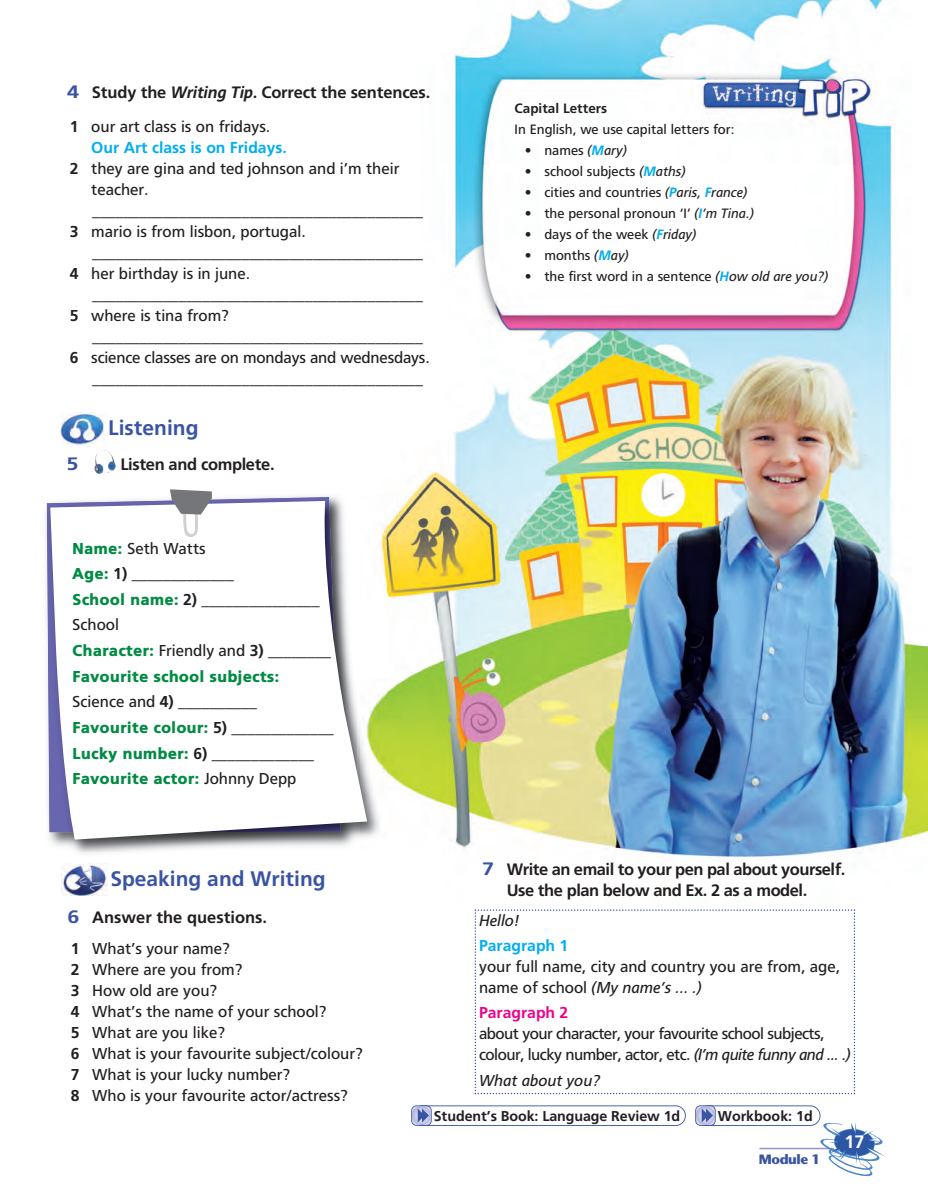
<style>
.page{position:relative;width:928px;height:1187px;background:#fff}
.page>*{position:absolute;margin:0;border:0;box-sizing:border-box;transform-origin:0 0}
.t1{font:700 21px "PF Catalog";color:#3954a4}
.t2{font:700 18px "PF Catalog";color:#fff}
.t3{font:700 18px "PF Catalog";color:#3954a4;scale:1.2 1}
.t4{font:700 16.5px/21px "PF Catalog";letter-spacing:-.02em;color:#231f20}
.t5{font:700 16.5px "PF Catalog";color:#231f20}
.t6{font:15.75px/25.7px "PF Catalog";color:#231f20}
.t7{font:15.75px/21px "PF Catalog";letter-spacing:-.035em;color:#231f20}
.t8{font:700 15.75px/25.2px "PF Catalog";color:#00aeef}
.t9{font:italic 15.75px "PF Catalog";color:#231f20}
.t10{font:700 14.25px "PF Catalog";letter-spacing:-.005em;color:#231f20}
.t11{font:13.5px/21px "PF Catalog";color:#231f20}
.t12{font:700 13.5px "Stone Sans Std";letter-spacing:-.03em;color:#3954a4}
.s1{font-size:18px;color:#3954a4}
.s2{font-style:italic}
.s3{font-weight:700}
.s4{font-weight:900;color:#008b43}
.s5{font-weight:700;font-style:italic;color:#00aeef}
.s6{font-weight:400;font-style:italic;color:#231f20}
.s7{font-weight:700;color:#ed028c}
</style>
<div class="page">
<img style="left:387px;top:0;width:541px;height:916px">
<img style="left:94px;top:459px;width:16px;height:15px">
<img style="left:60px;top:412px;width:45px;height:35px">
<img style="left:61px;top:863px;width:46px;height:32px">
<img style="left:45px;top:496px;width:342px;height:357px">
<img style="left:358px;top:496px;width:2px;height:355px">
<svg style="left:50px;top:501px;width:317px;height:338px"></svg>
<svg style="left:170px;top:489px;width:42px;height:49px"></svg>
<svg style="left:411px;top:1105px;width:275px;height:20px"></svg>
<svg style="left:695px;top:1105px;width:190px;height:70px"></svg>
<svg style="left:475px;top:909px;width:380px;height:184px"></svg>
<p class="t4" style="left:67px;top:83px;width:364px"><span class="s1">4</span> Study the <span class="s2">Writing Tip</span>. Correct the sentences.</p>
<p class="t6" style="left:70px;top:115px;width:202px"><span class="s3">1</span> our art class is on fridays.</p>
<p class="t8" style="left:91px;top:136px;width:197px">Our Art class is on Fridays.</p>
<p class="t6" style="left:70px;top:157px;width:331px"><span class="s3">2</span> they are gina and ted johnson and i’m their</p>
<p class="t6" style="left:91px;top:178px;width:59px">teacher.</p>
<p class="t6" style="left:92px;top:199px;width:332px">__________________________________________</p>
<p class="t6" style="left:70px;top:220px;width:237px"><span class="s3">3</span> mario is from lisbon, portugal.</p>
<p class="t6" style="left:92px;top:241px;width:332px">__________________________________________</p>
<p class="t6" style="left:70px;top:262px;width:182px"><span class="s3">4</span> her birthday is in june.</p>
<p class="t6" style="left:92px;top:283px;width:332px">__________________________________________</p>
<p class="t6" style="left:70px;top:304px;width:161px"><span class="s3">5</span> where is tina from?</p>
<p class="t6" style="left:92px;top:325px;width:332px">__________________________________________</p>
<p class="t6" style="left:70px;top:346px;width:361px"><span class="s3">6</span> science classes are on mondays and wednesdays.</p>
<p class="t6" style="left:92px;top:367px;width:332px">__________________________________________</p>
<p class="t1" style="left:108px;top:419px;width:92px">Listening</p>
<p class="t3" style="left:67px;top:456px;width:12px">5</p>
<p class="t4" style="left:120px;top:455px;width:156px">Listen and complete.</p>
<p class="t6" style="left:72px;top:536px;width:263px"><span class="s4">Name:</span> Seth Watts<br><span class="s4">Age:</span> <span class="s3">1)</span> _____________<br><span class="s4">School name:</span> <span class="s3">2)</span> _______________<br>School<br><span class="s4">Character:</span> Friendly and <span class="s3">3)</span> ________<br><span class="s4">Favourite school subjects:<br></span>Science and <span class="s3">4)</span> __________<br><span class="s4">Favourite colour:</span> <span class="s3">5)</span> _____________<br><span class="s4">Lucky number:</span> <span class="s3">6)</span> _____________<br><span class="s4">Favourite actor:</span> Johnny Depp</p>
<p class="t1" style="left:110px;top:870px;width:217px">Speaking and Writing</p>
<p class="t5" style="left:67px;top:910px;width:201px"><span class="s1">6</span> Answer the questions.</p>
<p class="t6" style="left:71px;top:938px;width:294px;line-height:21px"><span class="s3">1</span> What’s your name?<br><span class="s3">2</span> Where are you from?<br><span class="s3">3</span> How old are you?<br><span class="s3">4</span> What’s the name of your school?<br><span class="s3">5</span> What are you like?<br><span class="s3">6</span> What is your favourite subject/colour?<br><span class="s3">7</span> What is your lucky number?<br><span class="s3">8</span> Who is your favourite actor/actress?</p>
<p class="t11" style="left:515px;top:99px;width:221px"><span class="s3">Capital Letters<br></span>In English, we use capital letters for:</p>
<p class="t11" style="left:525px;top:141px;width:103px">• names <span class="s2">(</span><span class="s5">M</span><span class="s2">ary)</span></p>
<p class="t11" style="left:525px;top:162px;width:162px">• school subjects <span class="s2">(</span><span class="s5">M</span><span class="s2">aths)</span></p>
<p class="t11" style="left:525px;top:183px;width:224px">• cities and countries <span class="s2">(</span><span class="s5">P</span><span class="s2">aris,</span> <span class="s5">F</span><span class="s2">rance)</span></p>
<p class="t11" style="left:525px;top:204px;width:230px">• the personal pronoun ‘I’ <span class="s2">(</span><span class="s5">I</span><span class="s2">’m Tina.)</span></p>
<p class="t11" style="left:525px;top:225px;width:173px">• days of the week <span class="s2">(</span><span class="s5">F</span><span class="s2">riday)</span></p>
<p class="t11" style="left:525px;top:246px;width:105px">• months <span class="s2">(</span><span class="s5">M</span><span class="s2">ay)</span></p>
<p class="t11" style="left:525px;top:267px;width:305px">• the first word in a sentence <span class="s2">(</span><span class="s5">H</span><span class="s2">ow old are you?)</span></p>
<p class="t4" style="left:507px;top:859px;width:340px;text-indent:-25px"><span class="s1">7</span> Write an email to your pen pal about yourself.<br>Use the plan below and Ex. 2 as a model.</p>
<p class="t8" style="left:479px;top:908px;width:91px"><span class="s6">Hello!<br></span>Paragraph 1</p>
<p class="t6" style="left:479px;top:957px;width:363px;line-height:21px">your full name, city and country you are from, age, name of school <span class="s2">(My name’s ... .)</span></p>
<p class="t7" style="left:479px;top:1003px;width:373px"><span class="s7">Paragraph 2<br></span>about your character, your favourite school subjects, colour, lucky number, actor, etc. <span class="s2">(I’m quite funny and ... .)</span></p>
<p class="t9" style="left:479px;top:1073px;width:122px">What about you?</p>
<p class="t10" style="left:434px;top:1109px;width:248px">Student’s Book: Language Review 1d</p>
<p class="t10" style="left:718px;top:1109px;width:97px">Workbook: 1d</p>
<p class="t12" style="left:759px;top:1150px;width:63px">Module 1</p>
<p class="t2" style="left:845px;top:1133px;width:22px">17</p>
</div>
